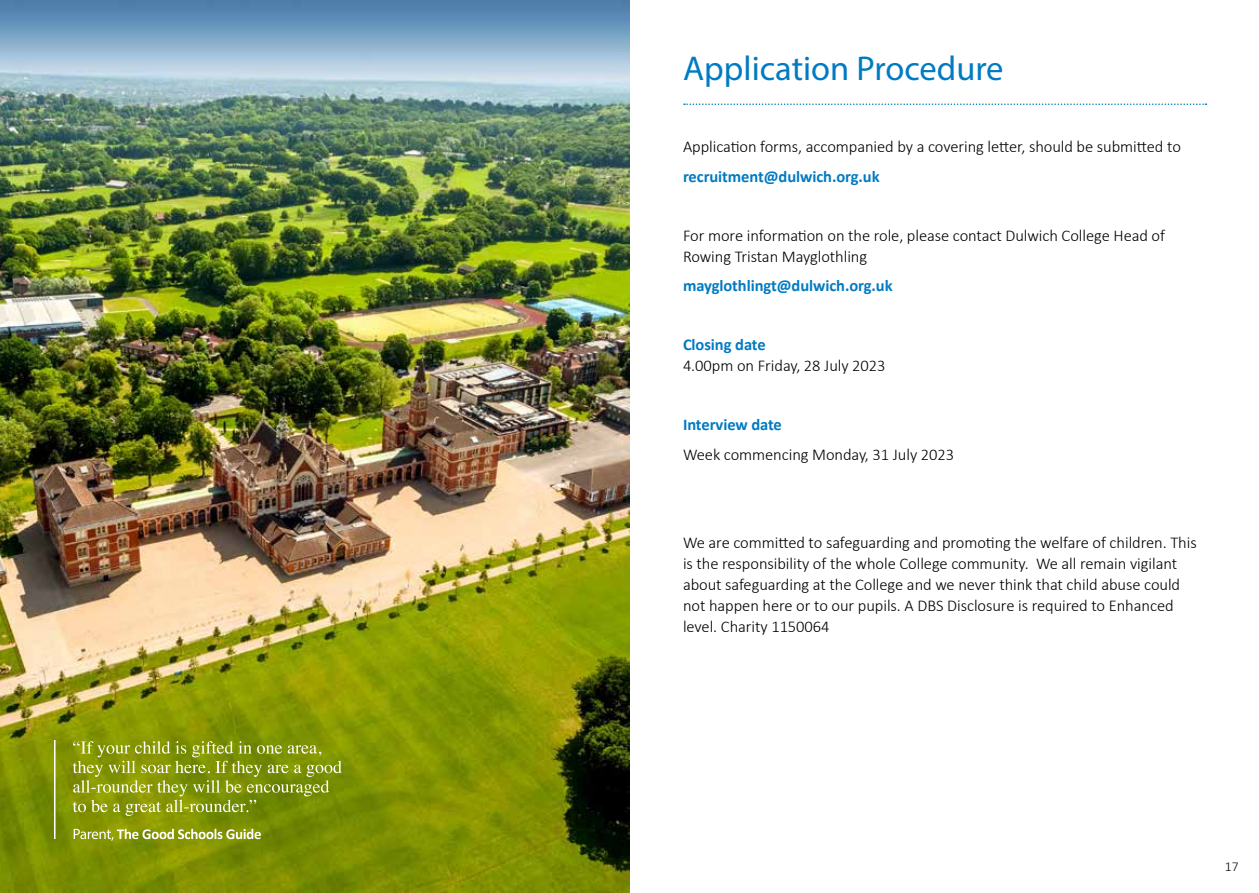
<style>
.page{position:relative;width:1259px;height:893px;background:#fff}
.page>*{position:absolute;margin:0;border:0;box-sizing:border-box;transform-origin:0 0}
.t1{font:34.5px "Myriad Pro";color:#007ac2}
.t2{font:300 16.5px/21px "Calibri";letter-spacing:-.005em;color:#000}
.t3{font:700 16.5px "Calibri";letter-spacing:-.005em;color:#007ac2}
.t4{font:300 13.5px "Calibri";color:#000}
</style>
<div class="page">
<img style="left:0;top:0;width:629px;height:893px">
<svg style="left:74px;top:829px;width:187px;height:12px"></svg>
<svg style="left:73px;top:741px;width:269px;height:75px;background:#8fa024"></svg>
<hr style="left:54px;top:740px;width:2px;height:99px;background:#fff">
<svg style="left:684px;top:103px;width:522px;height:2px"></svg>
<h1 class="t1" style="left:683px;top:47px;width:322px">Application Procedure</h1>
<p class="t2" style="left:683px;top:135px;width:499px">Application forms, accompanied by a covering letter, should be submitted to</p>
<p class="t3" style="left:683px;top:165px;width:198px">recruitment@dulwich.org.uk</p>
<p class="t2" style="left:683px;top:224px;width:483px">For more information on the role, please contact Dulwich College Head of<br>Rowing Tristan Mayglothling</p>
<p class="t3" style="left:683px;top:275px;width:211px">mayglothlingt@dulwich.org.uk</p>
<p class="t3" style="left:683px;top:334px;width:84px">Closing date</p>
<p class="t2" style="left:683px;top:354px;width:204px">4.00pm on Friday, 28 July 2023</p>
<p class="t3" style="left:683px;top:414px;width:100px">Interview date</p>
<p class="t2" style="left:683px;top:443px;width:273px">Week commencing Monday, 31 July 2023</p>
<p class="t2" style="left:683px;top:531px;width:515px">We are committed to safeguarding and promoting the welfare of children. This is the responsibility of the whole College community. We all remain vigilant about safeguarding at the College and we never think that child abuse could not happen here or to our pupils. A DBS Disclosure is required to Enhanced level. Charity 1150064</p>
<p class="t4" style="left:1224px;top:858px;width:15px">17</p>
</div>
